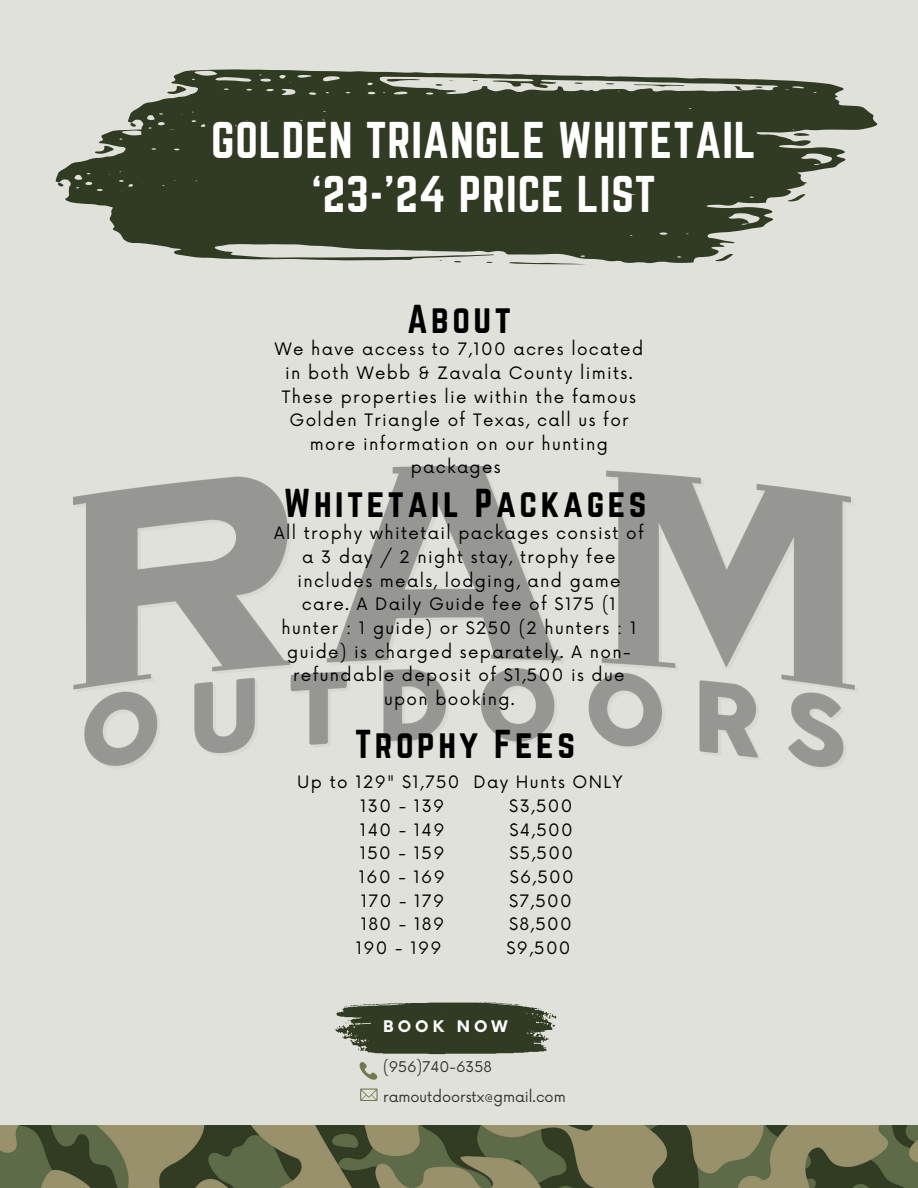
<style>
.page{position:relative;width:918px;height:1188px;background:#e0e1da}
.page>*{position:absolute;margin:0;border:0;box-sizing:border-box;transform-origin:0 0}
.t1{font:45.15px "Norwester";letter-spacing:.02em;color:#fff}
.t2{font:35.25px "Norwester";letter-spacing:.1em;color:#000}
.t3{font:16.65px/23.7px "Now";letter-spacing:.08em;color:#000;text-align:center}
.t4{font:700 15.6px "Now";letter-spacing:.255em;color:#fff}
.t5{font:14.4px "Now";color:#323232}
</style>
<div class="page">
<svg style="left:128px;top:69px;width:750px;height:115px;fill:#313b23"></svg>
<svg style="left:167px;top:86px;width:19px;height:9px"></svg>
<svg style="left:806px;top:133px;width:4px;height:3px"></svg>
<svg style="left:129px;top:123px;width:8px;height:4px"></svg>
<svg style="left:386px;top:78px;width:34px;height:4px"></svg>
<svg style="left:633px;top:84px;width:52px;height:3px"></svg>
<svg style="left:734px;top:86px;width:9px;height:4px"></svg>
<svg style="left:574px;top:82px;width:9px;height:2px"></svg>
<svg style="left:435px;top:84px;width:8px;height:2px"></svg>
<svg style="left:755px;top:86px;width:8px;height:2px"></svg>
<svg style="left:55px;top:127px;width:751px;height:137px;fill:#313b23"></svg>
<svg style="left:509px;top:262px;width:78px;height:3px"></svg>
<svg style="left:94px;top:146px;width:20px;height:8px"></svg>
<svg style="left:715px;top:254px;width:18px;height:7px"></svg>
<svg style="left:721px;top:192px;width:16px;height:4px"></svg>
<svg style="left:57px;top:182px;width:7px;height:5px"></svg>
<svg style="left:314px;top:138px;width:34px;height:4px"></svg>
<svg style="left:561px;top:144px;width:51px;height:3px"></svg>
<svg style="left:661px;top:146px;width:10px;height:4px"></svg>
<svg style="left:502px;top:142px;width:9px;height:2px"></svg>
<svg style="left:363px;top:144px;width:7px;height:2px"></svg>
<svg style="left:683px;top:146px;width:7px;height:2px"></svg>
<img style="left:0;top:1126px;width:918px;height:62px">
<svg style="left:334px;top:1002px;width:222px;height:52px"></svg>
<svg style="left:359px;top:1062px;width:19px;height:39px"></svg>
<img style="left:73px;top:467px;width:782px;height:301px">
<p class="t1" style="left:211px;top:113px;width:546px">GOLDEN TRIANGLE WHITETAIL</p>
<p class="t1" style="left:311px;top:167px;width:346px">‘23-’24 PRICE LIST</p>
<p class="t2" style="left:407px;top:298px;width:105px">About</p>
<p class="t3" style="left:275px;top:338px;width:370px">We have access to 7,100 acres located in both Webb &amp; Zavala County limits.<br>These properties lie within the famous<br>Golden Triangle of Texas, call us for more information on our hunting packages</p>
<p class="t2" style="left:284px;top:482px;width:364px">Whitetail Packages</p>
<p class="t3" style="left:274px;top:522px;width:371px">All trophy whitetail packages consist of</p>
<p class="t3" style="left:302px;top:546px;width:315px">a 3 day / 2 night stay, trophy fee</p>
<p class="t3" style="left:297px;top:570px;width:325px">includes meals, lodging, and game</p>
<p class="t3" style="left:302px;top:593px;width:316px">care. A Daily Guide fee of $175 (1</p>
<p class="t3" style="left:281px;top:617px;width:357px">hunter : 1 guide) or $250 (2 hunters : 1</p>
<p class="t3" style="left:287px;top:640px;width:345px">guide) is charged separately. A non-</p>
<p class="t3" style="left:293px;top:664px;width:333px">refundable deposit of $1,500 is due</p>
<p class="t3" style="left:384px;top:688px;width:132px">upon booking.</p>
<p class="t2" style="left:355px;top:723px;width:221px">Trophy Fees</p>
<p class="t3" style="left:297px;top:771px;width:327px">Up to 129" $1,750 Day Hunts ONLY</p>
<p class="t3" style="left:360px;top:795px;width:86px">130 - 139</p>
<p class="t3" style="left:509px;top:795px;width:65px">$3,500</p>
<p class="t3" style="left:360px;top:819px;width:86px">140 - 149</p>
<p class="t3" style="left:509px;top:819px;width:65px">$4,500</p>
<p class="t3" style="left:360px;top:842px;width:86px">150 - 159</p>
<p class="t3" style="left:509px;top:842px;width:65px">$5,500</p>
<p class="t3" style="left:359px;top:866px;width:87px">160 - 169</p>
<p class="t3" style="left:510px;top:866px;width:66px">$6,500</p>
<p class="t3" style="left:361px;top:890px;width:85px">170 - 179</p>
<p class="t3" style="left:509px;top:890px;width:64px">$7,500</p>
<p class="t3" style="left:361px;top:913px;width:85px">180 - 189</p>
<p class="t3" style="left:509px;top:913px;width:64px">$8,500</p>
<p class="t3" style="left:356px;top:937px;width:87px">190 - 199</p>
<p class="t3" style="left:507px;top:937px;width:66px">$9,500</p>
<p class="t4" style="left:383px;top:1018px;width:126px">BOOK NOW</p>
<p class="t5" style="left:383px;top:1059px;width:110px">(956)740-6358</p>
<p class="t5" style="left:383px;top:1089px;width:184px">ramoutdoorstx@gmail.com</p>
</div>
